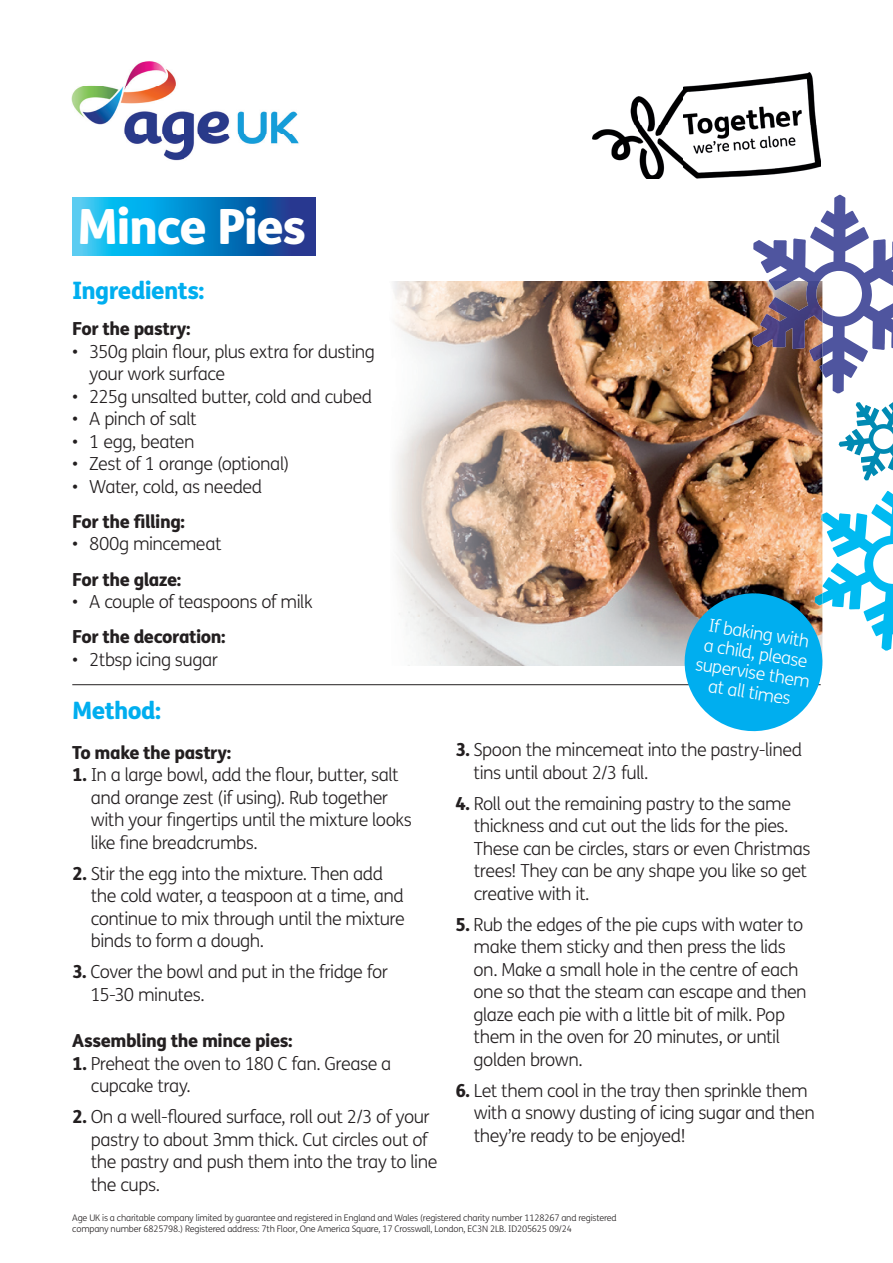
<style>
.page{position:relative;width:893px;height:1263px;background:#fff}
.page>*{position:absolute;margin:0;border:0;box-sizing:border-box;transform-origin:0 0}
.t1{font:800 48.6px "FS Me";letter-spacing:-.035em;color:#fff}
.t2{font:800 24px "FS Me";letter-spacing:-.025em;color:#00aeef}
.t3{font:300 18px/22.5px "FS Me";letter-spacing:-.025em;color:#231f20}
.t4{font:800 18px "FS Me";letter-spacing:-.025em;color:#231f20}
.t5{font:300 17.7px/19.8px "FS Me";color:#fff;text-align:center}
.t6{font:300 9px/10.6px "FS Me";letter-spacing:-.02em;color:#231f20}
.s1{font-weight:800}
</style>
<div class="page">
<img style="left:393px;top:281px;width:429px;height:385px">
<svg style="left:753px;top:195px;width:140px;height:198px"></svg>
<img style="left:752px;top:281px;width:56px;height:68px">
<svg style="left:839px;top:402px;width:54px;height:78px"></svg>
<hr style="left:72px;top:684px;width:749px;height:1px;background:#231f20">
<img style="left:71px;top:61px;width:228px;height:100px">
<img style="left:593px;top:72px;width:228px;height:106px">
<svg style="left:72px;top:198px;width:243px;height:57px;background:#1086c9"></svg>
<svg style="left:676px;top:491px;width:217px;height:241px"></svg>
<h1 class="t1" style="left:77px;top:188px;width:230px">Mince Pies</h1>
<h2 class="t2" style="left:72px;top:271px;width:134px">Ingredients:</h2>
<p class="t4" style="left:72px;top:314px;width:120px">For the pastry:</p>
<p class="t3" style="left:89px;top:339px;width:287px;text-indent:-17px">• 350g plain flour, plus extra for dusting your work surface</p>
<p class="t3" style="left:72px;top:384px;width:302px">• 225g unsalted butter, cold and cubed</p>
<p class="t3" style="left:72px;top:407px;width:126px">• A pinch of salt</p>
<p class="t3" style="left:72px;top:429px;width:124px">• 1 egg, beaten</p>
<p class="t3" style="left:72px;top:452px;width:219px">• Zest of 1 orange (optional)</p>
<p class="t3" style="left:72px;top:474px;width:192px">• Water, cold, as needed</p>
<p class="t4" style="left:72px;top:507px;width:114px">For the filling:</p>
<p class="t3" style="left:72px;top:532px;width:151px">• 800g mincemeat</p>
<p class="t4" style="left:72px;top:565px;width:111px">For the glaze:</p>
<p class="t3" style="left:72px;top:590px;width:242px">• A couple of teaspoons of milk</p>
<p class="t4" style="left:72px;top:623px;width:155px">For the decoration:</p>
<p class="t3" style="left:72px;top:648px;width:147px">• 2tbsp icing sugar</p>
<h2 class="t2" style="left:72px;top:691px;width:90px">Method:</h2>
<p class="t4" style="left:72px;top:738px;width:161px">To make the pastry:</p>
<p class="t3" style="left:91px;top:763px;width:323px;text-indent:-19px"><span class="s1">1.</span> In a large bowl, add the flour, butter, salt and orange zest (if using). Rub together with your fingertips until the mixture looks like fine breadcrumbs.</p>
<p class="t3" style="left:91px;top:861px;width:316px;text-indent:-19px"><span class="s1">2.</span> Stir the egg into the mixture. Then add the cold water, a teaspoon at a time, and continue to mix through until the mixture binds to form a dough.</p>
<p class="t3" style="left:90px;top:960px;width:299px;text-indent:-18px"><span class="s1">3.</span> Cover the bowl and put in the fridge for<br>15-30 minutes.</p>
<p class="t4" style="left:72px;top:1026px;width:222px">Assembling the mince pies:</p>
<p class="t3" style="left:91px;top:1051px;width:302px;text-indent:-19px"><span class="s1">1.</span> Preheat the oven to 180 C fan. Grease a cupcake tray.</p>
<p class="t3" style="left:91px;top:1105px;width:348px;text-indent:-18px"><span class="s1">2.</span> On a well-floured surface, roll out 2/3 of your pastry to about 3mm thick. Cut circles out of the pastry and push them into the tray to line the cups.</p>
<p class="t5" style="left:704px;top:614px;width:117px;rotate:9deg">If baking with a child, please supervise them at all times</p>
<p class="t3" style="left:474px;top:738px;width:330px;text-indent:-18px"><span class="s1">3.</span> Spoon the mincemeat into the pastry-lined tins until about 2/3 full.</p>
<p class="t3" style="left:474px;top:792px;width:338px;text-indent:-18px"><span class="s1">4.</span> Roll out the remaining pastry to the same thickness and cut out the lids for the pies.<br>These can be circles, stars or even Christmas trees! They can be any shape you like so get creative with it.</p>
<p class="t3" style="left:474px;top:913px;width:335px;text-indent:-18px"><span class="s1">5.</span> Rub the edges of the pie cups with water to make them sticky and then press the lids on. Make a small hole in the centre of each one so that the steam can escape and then glaze each pie with a little bit of milk. Pop them in the oven for 20 minutes, or until golden brown.</p>
<p class="t3" style="left:474px;top:1079px;width:343px;text-indent:-18px"><span class="s1">6.</span> Let them cool in the tray then sprinkle them with a snowy dusting of icing sugar and then they’re ready to be enjoyed!</p>
<p class="t6" style="left:72px;top:1213px;width:546px">Age UK is a charitable company limited by guarantee and registered in England and Wales (registered charity number 1128267 and registered company number 6825798.) Registered address: 7th Floor, One America Square, 17 Crosswall, London, EC3N 2LB. ID205625 09/24</p>
</div>
